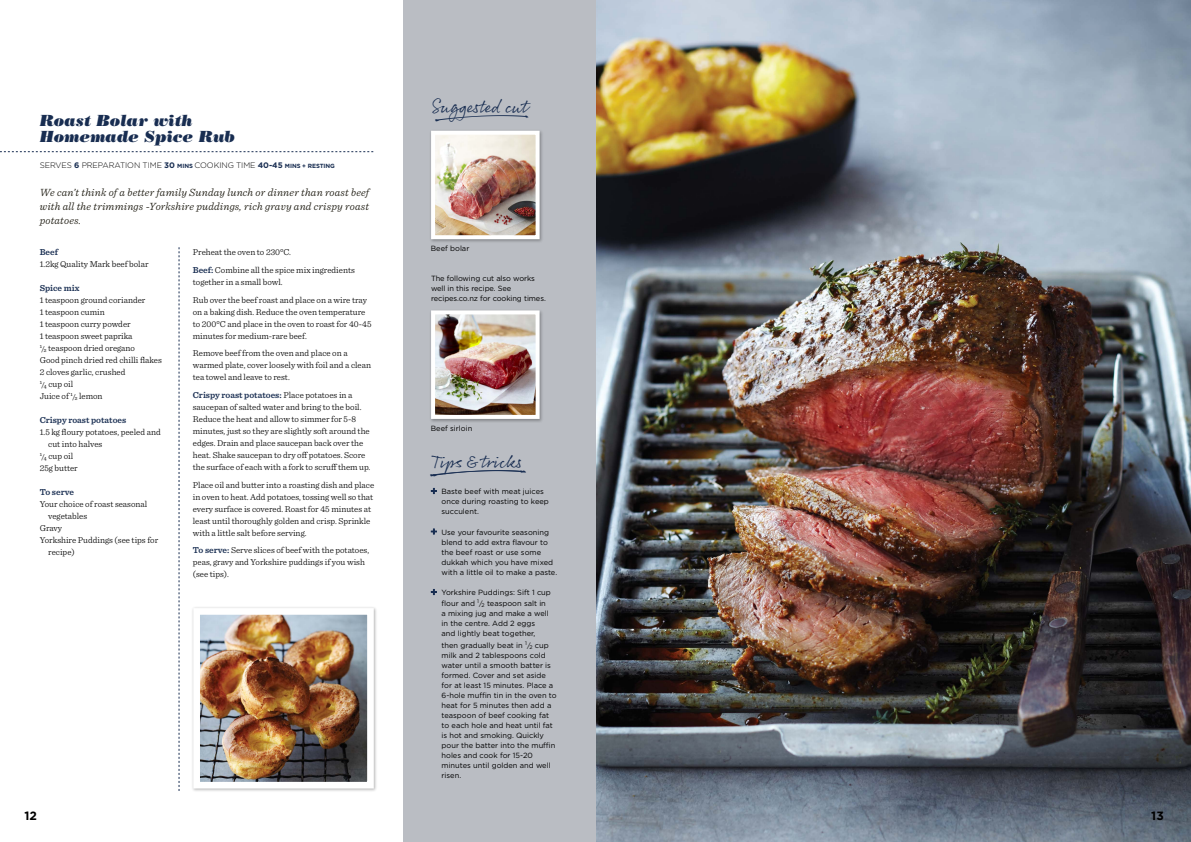
<style>
.page{position:relative;width:1191px;height:842px;background:#fff}
.page>*{position:absolute;margin:0;border:0;box-sizing:border-box;transform-origin:0 0}
.t1{font:18px "Rollerscript Smooth";color:#182d51}
.t2{font:italic 16px/16px "Bodoni Std Poster";color:#182d51}
.t3{font:700 12px "Gotham";color:#000}
.t4{font:italic 300 11px/14px "Sentinel";letter-spacing:.02em;color:#141107;text-align:justify}
.t5{font:300 9px/12px "Sentinel";color:#000}
.t6{font:600 9px "Sentinel";color:#182d51}
.t7{font:300 8px "Gotham";letter-spacing:-.01em;color:#000}
.t8{font:7.5px/10px "Gotham";color:#000}
.s1{font-weight:700;color:#182d51}
.s2{font-weight:700;font-size:6px;color:#182d51}
.s3{font-weight:600;color:#182d51}
.s4{font-weight:400;font-size:7px}
.s5{font-weight:400;font-size:5.2px}
.s6{font-family:"Sentinel";font-weight:600;font-size:12px;color:#182d51}
.s7{font-size:7px}
.s8{font-size:5.2px}
</style>
<div class="page">
<img style="left:595px;top:0;width:596px;height:842px">
<svg style="left:179px;top:247px;width:1px;height:544px"></svg>
<div style="left:403px;top:0;width:192px;height:842px;background:#babdc3"></div>
<div style="left:429px;top:129px;width:114px;height:114px;background:#000;opacity:.3"></div>
<img style="left:436px;top:136px;width:98px;height:98px">
<div style="left:431px;top:131px;width:108px;height:108px;border:4px solid #fff"></div>
<svg style="left:431px;top:488px;width:6px;height:6px"></svg>
<svg style="left:431px;top:528px;width:6px;height:7px"></svg>
<svg style="left:431px;top:589px;width:6px;height:6px"></svg>
<div style="left:429px;top:309px;width:114px;height:114px;background:#000;opacity:.3"></div>
<img style="left:436px;top:315px;width:98px;height:99px">
<div style="left:431px;top:310px;width:108px;height:109px;border:4px solid #fff"></div>
<svg style="left:0;top:151px;width:373px;height:1px"></svg>
<div style="left:191px;top:606px;width:186px;height:187px;background:#000;opacity:.3"></div>
<img style="left:201px;top:616px;width:165px;height:164px">
<div style="left:193px;top:608px;width:181px;height:180px;border:7px solid #fff"></div>
<h2 class="t2" style="left:40px;top:113px;width:197px">Roast Bolar with<br>Homemade Spice Rub</h2>
<p class="t7" style="left:40px;top:160px;width:297px">SERVES <span class="s1">6</span> PREPARATION TIME <span class="s1">30</span> <span class="s2">MINS</span> COOKING TIME <span class="s1">40-45</span> <span class="s2">MINS + RESTING</span></p>
<p class="t4" style="left:40px;top:185px;width:331px">We can’t think of a better family Sunday lunch or dinner than roast beef with all the trimmings -Yorkshire puddings, rich gravy and crispy roast potatoes.</p>
<p class="t5" style="left:193px;top:243px;width:164px;line-height:17.7px">Preheat the oven to 230°C.<br><span class="s3">Beef:</span> Combine all the spice mix ingredients</p>
<p class="t5" style="left:193px;top:272px;width:176px;line-height:17.7px">together in a small bowl.<br>Rub over the beef roast and place on a wire tray</p>
<p class="t5" style="left:193px;top:305px;width:180px">on a baking dish. Reduce the oven temperature to 200°C and place in the oven to roast for 40-45 minutes for medium-rare beef.</p>
<p class="t5" style="left:193px;top:347px;width:180px">Remove beef from the oven and place on a warmed plate, cover loosely with foil and a clean tea towel and leave to rest.</p>
<p class="t5" style="left:193px;top:388px;width:179px"><span class="s3">Crispy roast potatoes:</span> Place potatoes in a saucepan of salted water and bring to the boil.<br>Reduce the heat and allow to simmer for 5-8 minutes, just so they are slightly soft around the edges. Drain and place saucepan back over the heat. Shake saucepan to dry off potatoes. Score the surface of each with a fork to scruff them up.</p>
<p class="t5" style="left:193px;top:478px;width:183px">Place oil and butter into a roasting dish and place in oven to heat. Add potatoes, tossing well so that every surface is covered. Roast for 45 minutes at least until thoroughly golden and crisp. Sprinkle with a little salt before serving.</p>
<p class="t5" style="left:193px;top:544px;width:178px"><span class="s3">To serve:</span> Serve slices of beef with the potatoes, peas, gravy and Yorkshire puddings if you wish (see tips).</p>
<p class="t6" style="left:40px;top:245px;width:20px">Beef</p>
<p class="t5" style="left:40px;top:258px;width:110px">1.2kg Quality Mark beef bolar</p>
<p class="t6" style="left:40px;top:281px;width:41px">Spice mix</p>
<p class="t5" style="left:40px;top:294px;width:124px">1 teaspoon ground coriander<br>1 teaspoon cumin<br>1 teaspoon curry powder<br>1 teaspoon sweet paprika<br><sup>1</sup><span class="s4">/</span><span class="s5">2</span> teaspoon dried oregano<br>Good pinch dried red chilli flakes<br>2 cloves garlic, crushed<br><sup>1</sup><span class="s4">/</span><span class="s5">4</span> cup oil<br>Juice of <sup>1</sup><span class="s4">/</span><span class="s5">2</span> lemon</p>
<p class="t6" style="left:40px;top:413px;width:88px">Crispy roast potatoes</p>
<p class="t5" style="left:40px;top:426px;width:122px">1.5 kg floury potatoes, peeled and</p>
<p class="t5" style="left:48px;top:438px;width:56px">cut into halves</p>
<p class="t5" style="left:40px;top:450px;width:35px"><sup>1</sup><span class="s4">/</span><span class="s5">4</span> cup oil</p>
<p class="t5" style="left:40px;top:462px;width:40px">25g butter</p>
<p class="t6" style="left:40px;top:485px;width:36px">To serve</p>
<p class="t5" style="left:40px;top:498px;width:109px">Your choice of roast seasonal</p>
<p class="t5" style="left:48px;top:510px;width:41px">vegetables</p>
<p class="t5" style="left:40px;top:522px;width:24px">Gravy</p>
<p class="t5" style="left:40px;top:534px;width:120px">Yorkshire Puddings (see tips for</p>
<p class="t5" style="left:48px;top:546px;width:28px">recipe)</p>
<h3 class="t3" style="left:24px;top:808px;width:14px">12</h3>
<h1 class="t1" style="left:431px;top:96px;width:97px">Suggested cut</h1>
<p class="t8" style="left:431px;top:243px;width:40px">Beef bolar</p>
<p class="t8" style="left:431px;top:273px;width:116px">The following cut also works well in this recipe. See recipes.co.nz for cooking times.</p>
<p class="t8" style="left:431px;top:423px;width:43px">Beef sirloin</p>
<h1 class="t1" style="left:431px;top:450px;width:93px">Tips &amp; tricks</h1>
<p class="t8" style="left:441px;top:487px;width:109px;text-indent:-11px"><span class="s6">+</span> Baste beef with meat juices once during roasting to keep succulent.</p>
<p class="t8" style="left:441px;top:527px;width:117px;text-indent:-11px"><span class="s6">+</span> Use your favourite seasoning blend to add extra flavour to the beef roast or use some dukkah which you have mixed with a little oil to make a paste.</p>
<p class="t8" style="left:441px;top:587px;width:111px;line-height:10.8px;text-indent:-11px"><span class="s6">+</span> Yorkshire Puddings: Sift 1 cup flour and <sup>1</sup><span class="s7">/</span><span class="s8">2</span> teaspoon salt in</p>
<p class="t8" style="left:441px;top:608px;width:109px">a mixing jug and make a well in the centre. Add 2 eggs and lightly beat together,</p>
<p class="t8" style="left:441px;top:640px;width:117px">then gradually beat in <sup>1</sup><span class="s7">/</span><span class="s8">2</span> cup milk and 2 tablespoons cold water until a smooth batter is formed. Cover and set aside for at least 15 minutes. Place a<br>6-hole muffin tin in the oven to heat for 5 minutes then add a teaspoon of beef cooking fat to each hole and heat until fat is hot and smoking. Quickly pour the batter into the muffin holes and cook for 15-20 minutes until golden and well risen.</p>
<h3 class="t3" style="left:1151px;top:808px;width:14px">13</h3>
</div>
